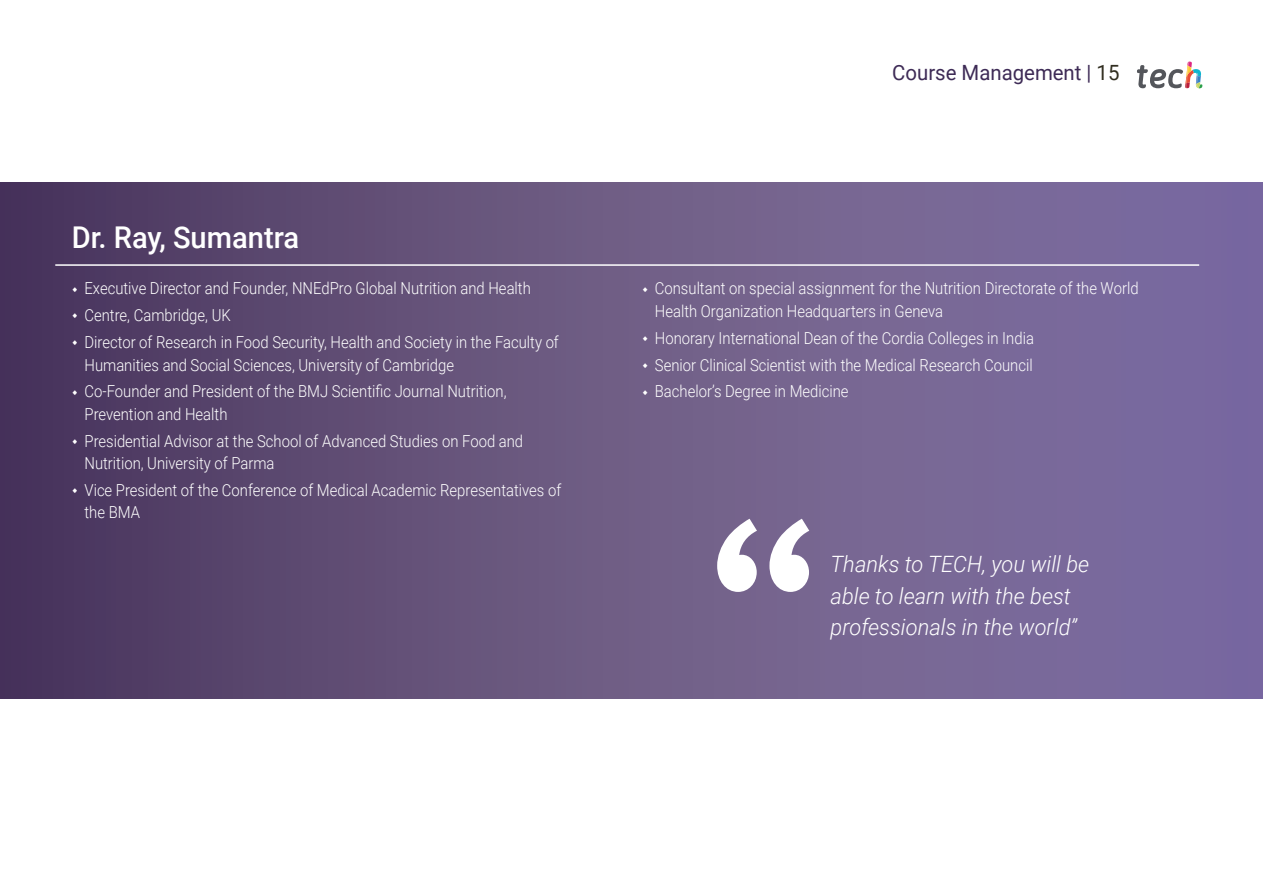
<style>
.page{position:relative;width:1263px;height:893px;background:#fff}
.page>*{position:absolute;margin:0;border:0;box-sizing:border-box;transform-origin:0 0}
.t1{font:500 30px "Roboto";color:#fff}
.t2{font:italic 300 22.5px/31.5px "Roboto";color:#fff}
.t3{font:21px "Roboto";color:#3e2b56}
.t4{font:300 16.5px/26.7px "Roboto";color:#fff;scale:.9 1}
.s1{color:#312e20}
</style>
<div class="page">
<div style="left:0;top:182px;width:1263px;height:516px;background:linear-gradient(to right,#503b5f,#8475a7)"></div>
<hr style="left:55px;top:264px;width:1144px;height:2px;background:#fff">
<svg style="left:1137px;top:62px;width:65px;height:27px"></svg>
<svg style="left:717px;top:519px;width:92px;height:73px"></svg>
<svg style="left:73px;top:287px;width:4px;height:5px"></svg>
<svg style="left:73px;top:314px;width:4px;height:5px"></svg>
<svg style="left:73px;top:340px;width:4px;height:5px"></svg>
<svg style="left:73px;top:390px;width:4px;height:5px"></svg>
<svg style="left:73px;top:439px;width:4px;height:5px"></svg>
<svg style="left:73px;top:488px;width:4px;height:5px"></svg>
<svg style="left:643px;top:287px;width:4px;height:5px"></svg>
<svg style="left:643px;top:336px;width:4px;height:5px"></svg>
<svg style="left:643px;top:363px;width:4px;height:5px"></svg>
<svg style="left:643px;top:390px;width:4px;height:5px"></svg>
<h1 class="t1" style="left:72px;top:216px;width:229px">Dr. Ray, Sumantra</h1>
<p class="t4" style="left:85px;top:275px;width:529px">Executive Director and Founder, NNEdPro Global Nutrition and Health<br>Centre, Cambridge, UK<br>Director of Research in Food Security, Health and Society in the Faculty of</p>
<p class="t4" style="left:85px;top:351px;width:470px">Humanities and Social Sciences, University of Cambridge<br>Co-Founder and President of the BMJ Scientific Journal Nutrition,</p>
<p class="t4" style="left:85px;top:400px;width:489px">Prevention and Health<br>Presidential Advisor at the School of Advanced Studies on Food and</p>
<p class="t4" style="left:85px;top:449px;width:531px">Nutrition, University of Parma<br>Vice President of the Conference of Medical Academic Representatives of</p>
<p class="t4" style="left:85px;top:498px;width:63px">the BMA</p>
<p class="t3" style="left:892px;top:57px;width:229px">Course Management | <span class="s1">15</span></p>
<p class="t4" style="left:655px;top:277px;width:539px;line-height:22.5px">Consultant on special assignment for the Nutrition Directorate of the World<br>Health Organization Headquarters in Geneva</p>
<p class="t4" style="left:655px;top:324px;width:423px;text-align:justify">Honorary International Dean of the Cordia Colleges in India Senior Clinical Scientist with the Medical Research Council Bachelor’s Degree in Medicine</p>
<h2 class="t2" style="left:830px;top:548px;width:260px">Thanks to TECH, you will be able to learn with the best professionals in the world”</h2>
</div>
